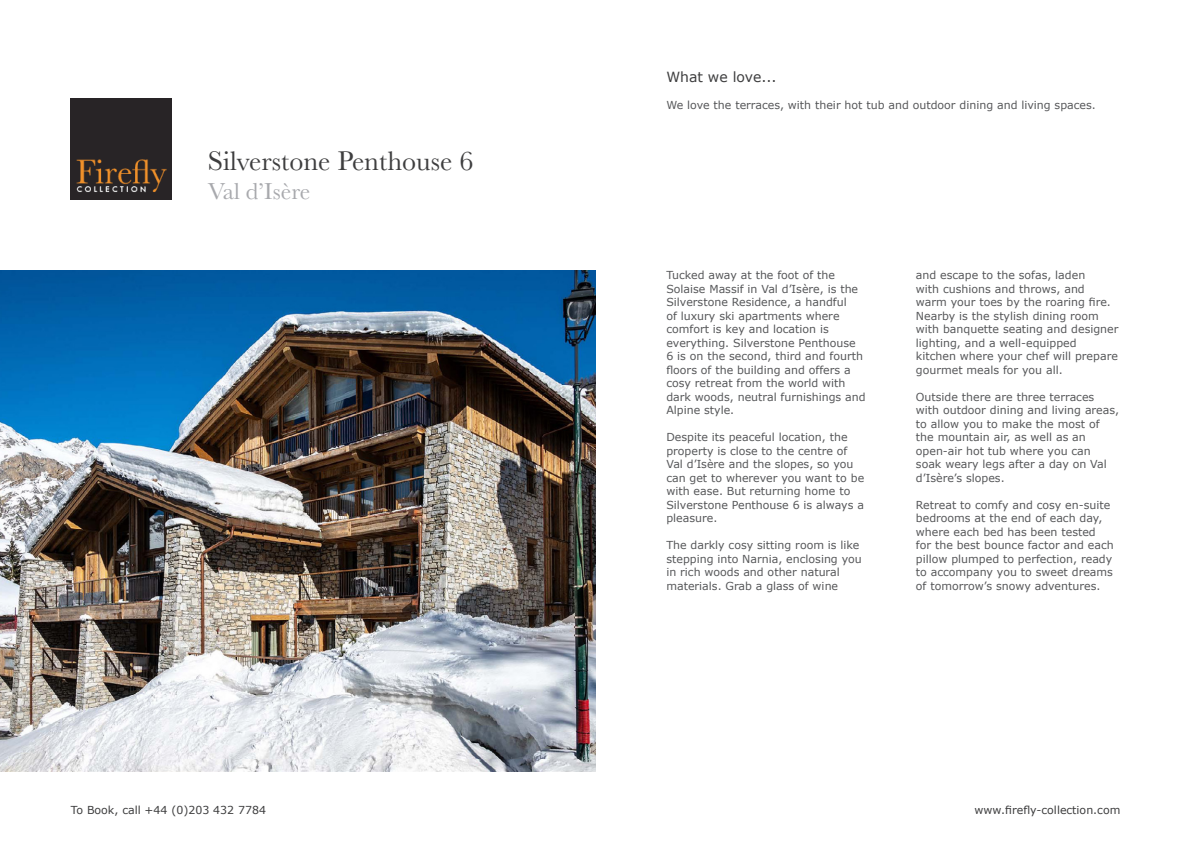
<style>
.page{position:relative;width:1191px;height:842px;background:#fff}
.page>*{position:absolute;margin:0;border:0;box-sizing:border-box;transform-origin:0 0}
.t1{font:28px "Baskerville";color:#3e3e3f}
.t2{font:24px "Baskerville";color:#a8a9ad}
.t3{font:14px "Verdana";color:#3e3e3f}
.t4{font:11px/13.5px "Verdana";color:#57585a}
.t5{font:11px "Verdana";color:#3e3e3f}
</style>
<div class="page">
<img style="left:71px;top:99px;width:101px;height:101px">
<img style="left:0;top:271px;width:595px;height:500px">
<p class="t1" style="left:208px;top:143px;width:267px">Silverstone Penthouse 6</p>
<p class="t2" style="left:208px;top:176px;width:104px">Val d’Isère</p>
<p class="t5" style="left:71px;top:802px;width:197px">To Book, call +44 (0)203 432 7784</p>
<p class="t3" style="left:666px;top:68px;width:112px">What we love...</p>
<p class="t4" style="left:666px;top:98px;width:431px">We love the terraces, with their hot tub and outdoor dining and living spaces.</p>
<p class="t4" style="left:666px;top:269px;width:201px">Tucked away at the foot of the<br>Solaise Massif in Val d’Isère, is the<br>Silverstone Residence, a handful<br>of luxury ski apartments where comfort is key and location is everything. Silverstone Penthouse<br>6 is on the second, third and fourth floors of the building and offers a cosy retreat from the world with dark woods, neutral furnishings and<br>Alpine style.</p>
<p class="t4" style="left:666px;top:431px;width:199px">Despite its peaceful location, the property is close to the centre of<br>Val d’Isère and the slopes, so you can get to wherever you want to be with ease. But returning home to<br>Silverstone Penthouse 6 is always a pleasure.</p>
<p class="t4" style="left:666px;top:539px;width:197px">The darkly cosy sitting room is like stepping into Narnia, enclosing you in rich woods and other natural materials. Grab a glass of wine</p>
<p class="t4" style="left:916px;top:269px;width:204px">and escape to the sofas, laden<br>with cushions and throws, and<br>warm your toes by the roaring fire.<br>Nearby is the stylish dining room with banquette seating and designer lighting, and a well-equipped kitchen where your chef will prepare gourmet meals for you all.</p>
<p class="t4" style="left:916px;top:390px;width:205px">Outside there are three terraces with outdoor dining and living areas, to allow you to make the most of the mountain air, as well as an open-air hot tub where you can<br>soak weary legs after a day on Val d’Isère’s slopes.</p>
<p class="t4" style="left:916px;top:498px;width:199px">Retreat to comfy and cosy en-suite bedrooms at the end of each day, where each bed has been tested for the best bounce factor and each pillow plumped to perfection, ready to accompany you to sweet dreams of tomorrow’s snowy adventures.</p>
<p class="t5" style="left:974px;top:802px;width:147px">www.firefly-collection.com</p>
</div>
